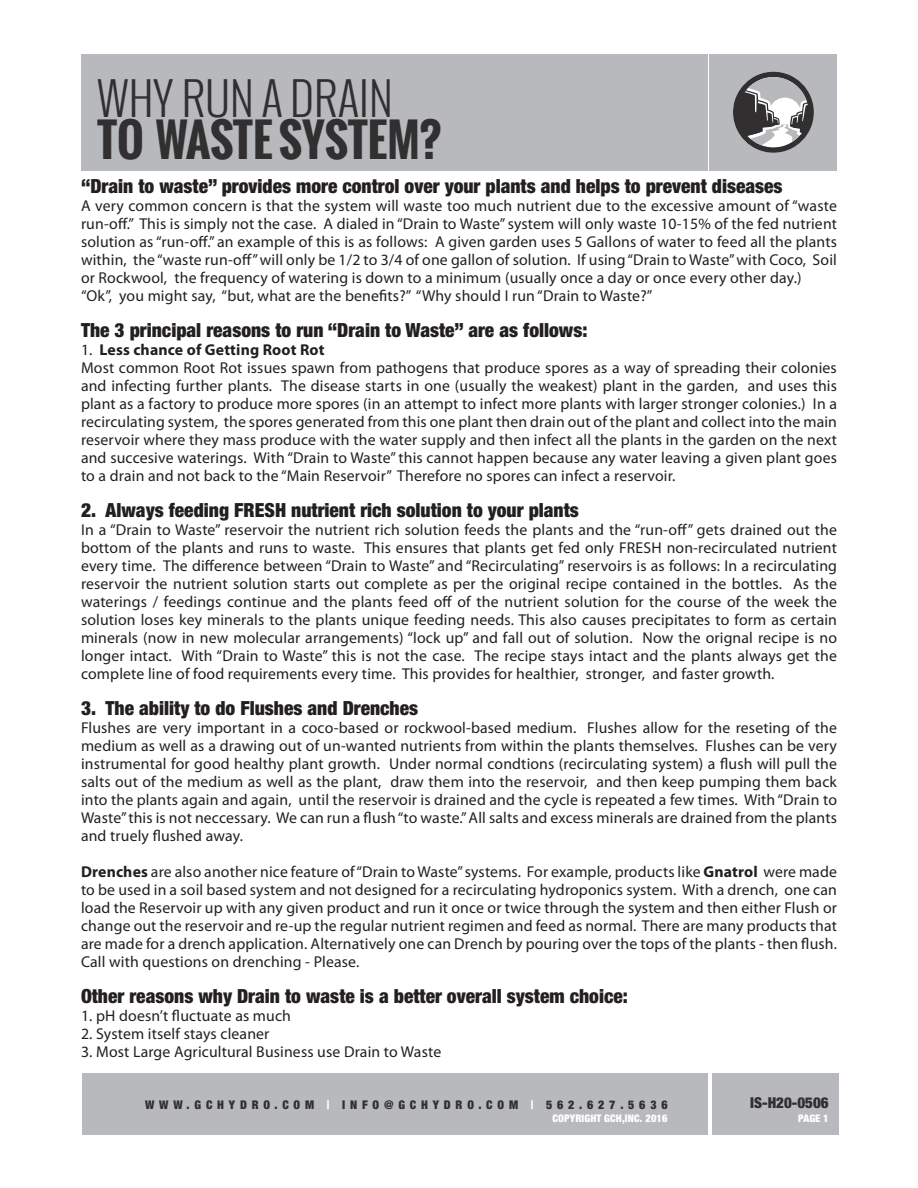
<style>
.page{position:relative;width:918px;height:1188px;background:#fff}
.page>*{position:absolute;margin:0;border:0;box-sizing:border-box;transform-origin:0 0}
.t1{font:700 45px "Oswald";letter-spacing:-.005em;color:#312f30}
.t2{font:300 45px "Oswald";color:#312f30}
.Header_-_main{font:900 condensed 19.5px "Helvetica Neue";color:#231f20}
.main_text{font:15.75px/18px "Myriad Pro";letter-spacing:.01em;color:#231f20;text-align:justify}
.main_text-2{font:700 15.75px "Myriad Pro";letter-spacing:.01em;color:#231f20}
.Paragraph_Style_2{font:900 condensed 15px "Helvetica Neue";color:#312f30}
.t3{font:900 condensed 12px "Helvetica Neue";letter-spacing:.4em;color:#312f30}
.Paragraph_Style_2-2{font:900 condensed 10.5px "Helvetica Neue";letter-spacing:.01em;color:#fff}
.s1{font-weight:400}
.s2{font-weight:700}
.s3{color:#fff}
</style>
<div class="page">
<div style="left:81px;top:54px;width:627px;height:116px;background:#b8b9bc"></div>
<div style="left:710px;top:54px;width:127px;height:116px;background:#b8b9bc"></div>
<svg style="left:733px;top:72px;width:81px;height:81px"></svg>
<div style="left:712px;top:1074px;width:127px;height:61px;background:#b8b9bc"></div>
<div style="left:82px;top:1074px;width:625px;height:61px;background:#b8b9bc"></div>
<h1 class="t2" style="left:97px;top:68px;width:297px">WHY RUN A DRAIN</h1>
<h1 class="t1" style="left:97px;top:106px;width:346px">TO WASTE SYSTEM?</h1>
<p class="Header_-_main" style="left:81px;top:174px;width:703px">“Drain to waste” provides more control over your plants and helps to prevent diseases</p>
<p class="main_text" style="left:81px;top:197px;width:758px">A very common concern is that the system will waste too much nutrient due to the excessive amount of “waste run-off.” This is simply not the case. A dialed in “Drain to Waste” system will only waste 10-15% of the fed nutrient solution as “run-off.” an example of this is as follows: A given garden uses 5 Gallons of water to feed all the plants within, the “waste run-off” will only be 1/2 to 3/4 of one gallon of solution. If using “Drain to Waste” with Coco, Soil or Rockwool, the frequency of watering is down to a minimum (usually once a day or once every other day.)</p>
<p class="main_text" style="left:81px;top:287px;width:573px">“Ok”, you might say, “but, what are the benefits?” “Why should I run “Drain to Waste?”</p>
<p class="Header_-_main" style="left:81px;top:318px;width:508px">The 3 principal reasons to run “Drain to Waste” are as follows:</p>
<p class="main_text-2" style="left:81px;top:341px;width:245px"><span class="s1">1.</span> Less chance of Getting Root Rot</p>
<p class="main_text" style="left:81px;top:359px;width:758px">Most common Root Rot issues spawn from pathogens that produce spores as a way of spreading their colonies and infecting further plants. The disease starts in one (usually the weakest) plant in the garden, and uses this plant as a factory to produce more spores (in an attempt to infect more plants with larger stronger colonies.) In a recirculating system, the spores generated from this one plant then drain out of the plant and collect into the main reservoir where they mass produce with the water supply and then infect all the plants in the garden on the next and succesive waterings. With “Drain to Waste” this cannot happen because any water leaving a given plant goes to a drain and not back to the “Main Reservoir” Therefore no spores can infect a reservoir.</p>
<p class="Header_-_main" style="left:81px;top:498px;width:499px">2. Always feeding FRESH nutrient rich solution to your plants</p>
<p class="main_text" style="left:81px;top:521px;width:758px">In a “Drain to Waste” reservoir the nutrient rich solution feeds the plants and the “run-off” gets drained out the bottom of the plants and runs to waste. This ensures that plants get fed only FRESH non-recirculated nutrient every time. The difference between “Drain to Waste” and “Recirculating” reservoirs is as follows: In a recirculating reservoir the nutrient solution starts out complete as per the original recipe contained in the bottles. As the waterings / feedings continue and the plants feed off of the nutrient solution for the course of the week the solution loses key minerals to the plants unique feeding needs. This also causes precipitates to form as certain minerals (now in new molecular arrangements) “lock up” and fall out of solution. Now the orignal recipe is no longer intact. With “Drain to Waste” this is not the case. The recipe stays intact and the plants always get the complete line of food requirements every time. This provides for healthier, stronger, and faster growth.</p>
<p class="Header_-_main" style="left:81px;top:696px;width:339px">3. The ability to do Flushes and Drenches</p>
<p class="main_text" style="left:81px;top:719px;width:758px">Flushes are very important in a coco-based or rockwool-based medium. Flushes allow for the reseting of the medium as well as a drawing out of un-wanted nutrients from within the plants themselves. Flushes can be very instrumental for good healthy plant growth. Under normal condtions (recirculating system) a flush will pull the salts out of the medium as well as the plant, draw them into the reservoir, and then keep pumping them back into the plants again and again, until the reservoir is drained and the cycle is repeated a few times. With “Drain to Waste” this is not neccessary. We can run a flush “to waste.” All salts and excess minerals are drained from the plants and truely flushed away.</p>
<p class="main_text" style="left:81px;top:863px;width:758px"><span class="s2">Drenches</span> are also another nice feature of “Drain to Waste” systems. For example, products like <span class="s2">Gnatrol</span> were made to be used in a soil based system and not designed for a recirculating hydroponics system. With a drench, one can load the Reservoir up with any given product and run it once or twice through the system and then either Flush or change out the reservoir and re-up the regular nutrient regimen and feed as normal. There are many products that are made for a drench application. Alternatively one can Drench by pouring over the tops of the plants - then flush.</p>
<p class="main_text" style="left:81px;top:953px;width:280px">Call with questions on drenching - Please.</p>
<p class="Header_-_main" style="left:81px;top:984px;width:548px">Other reasons why Drain to waste is a better overall system choice:</p>
<p class="main_text" style="left:81px;top:1007px;width:212px">1. pH doesn’t fluctuate as much</p>
<p class="main_text" style="left:81px;top:1025px;width:190px">2. System itself stays cleaner</p>
<p class="main_text" style="left:81px;top:1043px;width:362px">3. Most Large Agricultural Business use Drain to Waste</p>
<p class="t3" style="left:145px;top:1097px;width:524px">WWW.GCHYDRO.COM <span class="s3">|</span> INFO@GCHYDRO.COM <span class="s3">|</span> 562.627.5636</p>
<p class="Paragraph_Style_2-2" style="left:552px;top:1112px;width:117px">COPYRIGHT GCH,INC. 2016</p>
<p class="Paragraph_Style_2" style="left:750px;top:1094px;width:80px">IS-H20-0506</p>
<p class="Paragraph_Style_2-2" style="left:798px;top:1112px;width:32px">PAGE 1</p>
</div>
